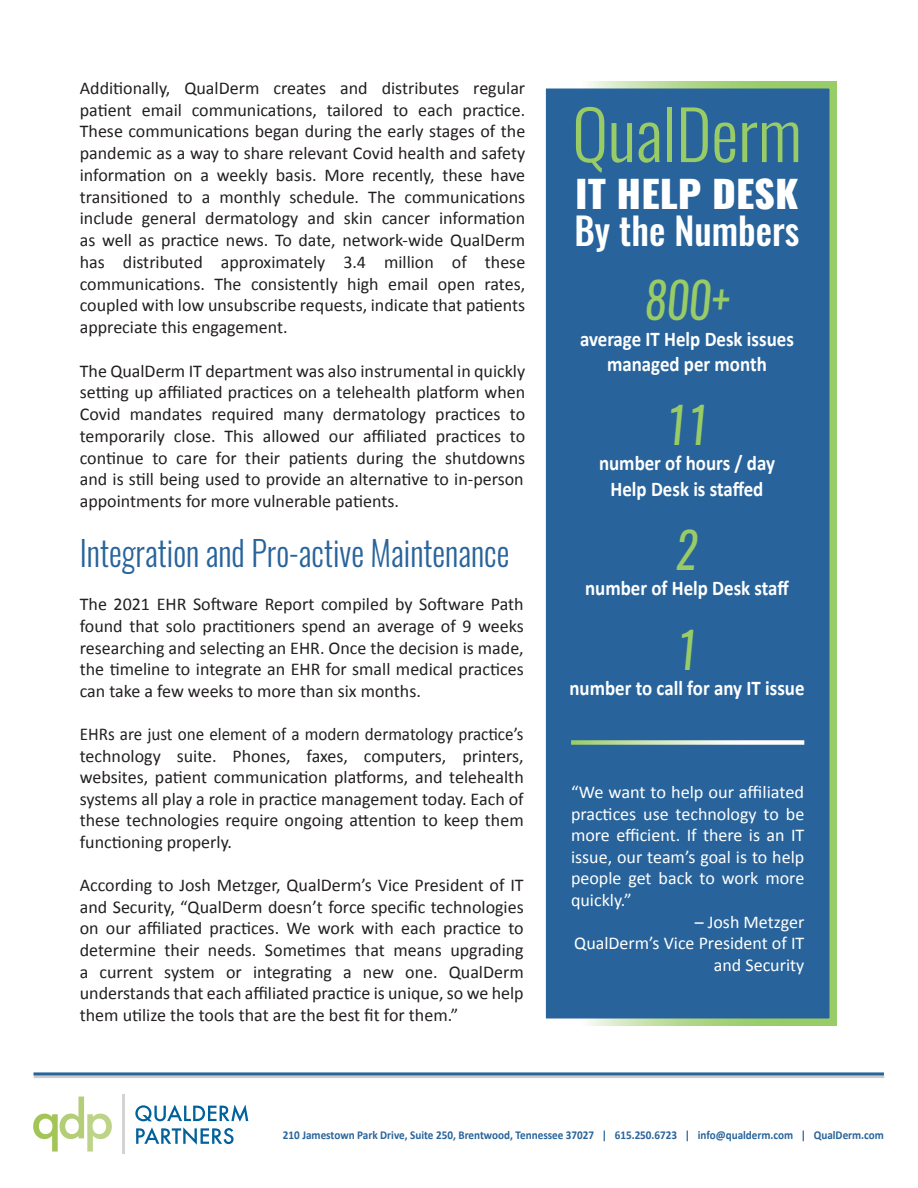
<style>
.page{position:relative;width:918px;height:1188px;background:#fff}
.page>*{position:absolute;margin:0;border:0;box-sizing:border-box;transform-origin:0 0}
.t1{font:300 67.5px "Oswald";color:#9c6}
.t2{font:italic 49.5px "Oswald";color:#9c6;scale:.9 1}
.t3{font:500 37.5px "Oswald";color:#fff}
.t4{font:800 37.2px "Oswald";color:#fff;scale:1.07 1}
.t5{font:300 34.5px "Oswald";color:#28649b;scale:.93 1}
.t6{font:700 21px/25.2px "Calibri";color:#fff;text-align:center;scale:.9 1}
.t7{font:18px/21.8px "Calibri";color:#231f20;text-align:justify}
.t8{font:18px/21.6px "Calibri";color:#231f20;text-align:justify;scale:.95 1}
.t9{font:18px/21.6px "Calibri";color:#fff;text-align:justify}
.t10{font:700 12px "Calibri";color:#28649b;scale:.93 1}
</style>
<div class="page">
<hr style="left:34px;top:1075px;width:850px;height:3px;background:#ccc">
<hr style="left:33px;top:1072px;width:851px;height:3px;background:#28649b">
<svg style="left:135px;top:1104px;width:113px;height:41px"></svg>
<svg style="left:33px;top:1097px;width:79px;height:55px"></svg>
<hr style="left:122px;top:1094px;width:3px;height:60px;background:#d1d3d4">
<div style="left:542px;top:85px;width:291px;height:937px;background:#28649b"></div>
<div style="left:538px;top:81px;width:299px;height:945px;border:8px solid #fff"></div>
<svg style="left:571px;top:740px;width:233px;height:5px"></svg>
<p class="t7" style="left:80px;top:76px;width:447px">Additionally, QualDerm creates and distributes regular patient email communications, tailored to each practice.<br>These communications began during the early stages of the pandemic as a way to share relevant Covid health and safety information on a weekly basis. More recently, these have transitioned to a monthly schedule. The communications include general dermatology and skin cancer information as well as practice news. To date, network-wide QualDerm has distributed approximately 3.4 million of these communications. The consistently high email open rates, coupled with low unsubscribe requests, indicate that patients appreciate this engagement.</p>
<p class="t7" style="left:80px;top:359px;width:447px">The QualDerm IT department was also instrumental in quickly setting up affiliated practices on a telehealth platform when Covid mandates required many dermatology practices to temporarily close. This allowed our affiliated practices to continue to care for their patients during the shutdowns and is still being used to provide an alternative to in-person appointments for more vulnerable patients.</p>
<h3 class="t5" style="left:80px;top:530px;width:463px">Integration and Pro-active Maintenance</h3>
<p class="t7" style="left:80px;top:593px;width:446px">The 2021 EHR Software Report compiled by Software Path found that solo practitioners spend an average of 9 weeks researching and selecting an EHR. Once the decision is made, the timeline to integrate an EHR for small medical practices can take a few weeks to more than six months.</p>
<p class="t8" style="left:80px;top:722px;width:469px">EHRs are just one element of a modern dermatology practice’s technology suite. Phones, faxes, computers, printers, websites, patient communication platforms, and telehealth systems all play a role in practice management today. Each of these technologies require ongoing attention to keep them functioning properly.</p>
<p class="t7" style="left:80px;top:874px;width:446px">According to Josh Metzger, QualDerm’s Vice President of IT and Security, “QualDerm doesn’t force specific technologies on our affiliated practices. We work with each practice to determine their needs. Sometimes that means upgrading a current system or integrating a new one. QualDerm understands that each affiliated practice is unique, so we help them utilize the tools that are the best fit for them.”</p>
<h1 class="t1" style="left:572px;top:90px;width:231px">QualDerm</h1>
<h3 class="t4" style="left:575px;top:174px;width:210px">IT HELP DESK</h3>
<h3 class="t3" style="left:575px;top:216px;width:226px">By the Numbers</h3>
<h2 class="t2" style="left:644px;top:274px;width:96px">800+</h2>
<p class="t6" style="left:580px;top:327px;width:239px">average IT Help Desk issues managed per month</p>
<h2 class="t2" style="left:665px;top:399px;width:49px">11</h2>
<p class="t6" style="left:599px;top:452px;width:197px">number of hours / day<br>Help Desk is staffed</p>
<h2 class="t2" style="left:676px;top:524px;width:26px">2</h2>
<p class="t6" style="left:585px;top:576px;width:228px">number of Help Desk staff</p>
<h2 class="t2" style="left:676px;top:624px;width:25px">1</h2>
<p class="t6" style="left:569px;top:677px;width:263px">number to call for any IT issue</p>
<p class="t9" style="left:571px;top:780px;width:235px">“We want to help our affiliated practices use technology to be more efficient. If there is an IT issue, our team’s goal is to help people get back to work more quickly.”</p>
<p class="t9" style="left:574px;top:912px;width:232px;text-align:right">– Josh Metzger<br>QualDerm’s Vice President of IT and Security</p>
<p class="t10" style="left:283px;top:1131px;width:648px">210 Jamestown Park Drive, Suite 250, Brentwood, Tennessee 37027 | 615.250.6723 | info@qualderm.com | QualDerm.com</p>
</div>
